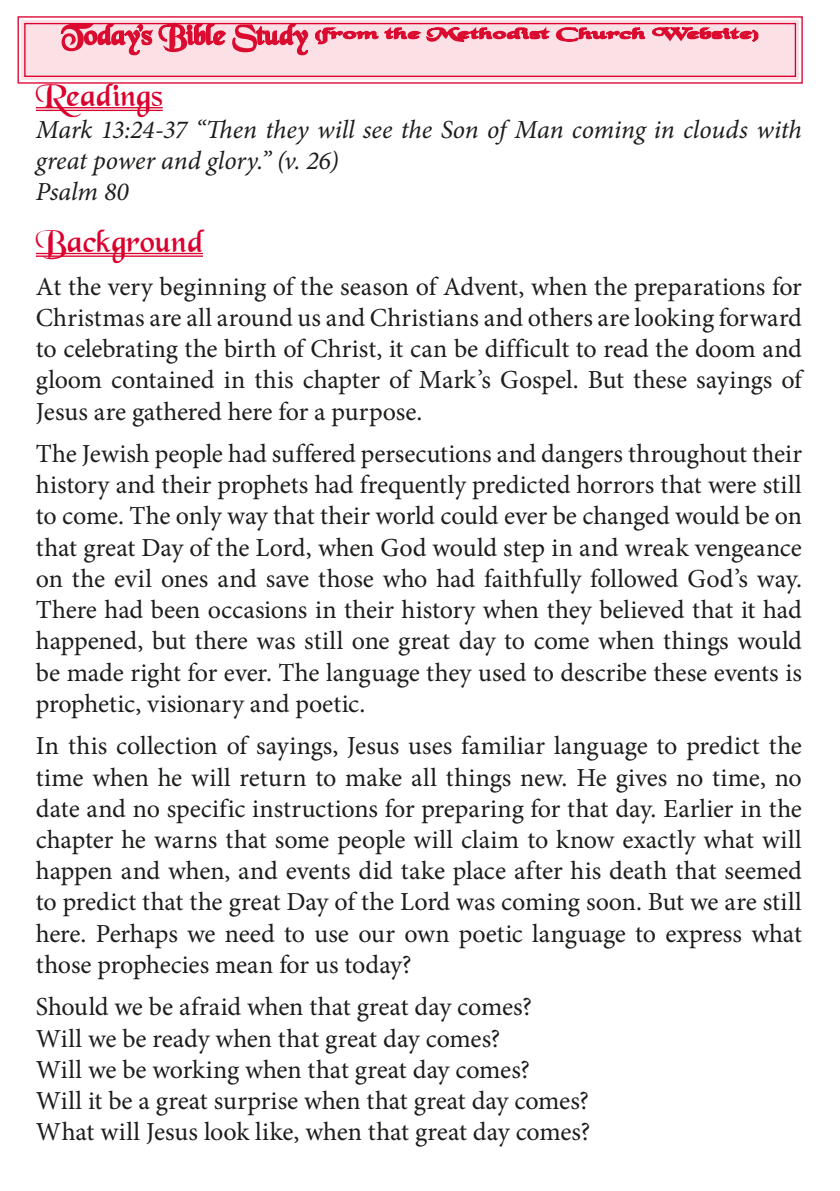
<style>
.page{position:relative;width:840px;height:1191px;background:#fff}
.page>*{position:absolute;margin:0;border:0;box-sizing:border-box;transform-origin:0 0}
.t1{font:34px "Black Chancery";letter-spacing:.005em;color:#db002e}
.t2{font:26px/31.2px "Minion Pro";letter-spacing:-.005em;color:#1d1d1b;text-align:justify}
.t3{font:italic 26px/31.2px "Minion Pro";letter-spacing:-.005em;color:#1d1d1b}
.t4{font:15px "Black Chancery";letter-spacing:.02em;color:#db0b30;scale:2 1}
.s1{font-size:30px}
</style>
<div class="page">
<svg style="left:17px;top:16px;width:786px;height:68px;background:#f6bfca"></svg>
<div style="left:24px;top:23px;width:771px;height:54px;border:1px solid #db002e"></div>
<hr style="left:36px;top:107px;width:127px;height:1px;background:#db002e">
<hr style="left:36px;top:110px;width:127px;height:1px;background:#db002e">
<hr style="left:36px;top:253px;width:167px;height:1px;background:#db002e">
<hr style="left:36px;top:255px;width:167px;height:2px;background:#db002e">
<p class="t4" style="left:62px;top:28px;width:350px"><span class="s1">Today’s Bible Study</span> (from the Methodist Church Website)</p>
<h1 class="t1" style="left:36px;top:84px;width:128px">Readings</h1>
<p class="t3" style="left:36px;top:114px;width:767px">Mark 13:24-37 “Then they will see the Son of Man coming in clouds with great power and glory.” (v. 26)<br>Psalm 80</p>
<h1 class="t1" style="left:36px;top:229px;width:168px">Background</h1>
<p class="t2" style="left:36px;top:271px;width:767px">At the very beginning of the season of Advent, when the preparations for Christmas are all around us and Christians and others are looking forward to celebrating the birth of Christ, it can be difficult to read the doom and gloom contained in this chapter of Mark’s Gospel. But these sayings of Jesus are gathered here for a purpose.</p>
<p class="t2" style="left:36px;top:438px;width:767px">The Jewish people had suffered persecutions and dangers throughout their history and their prophets had frequently predicted horrors that were still to come. The only way that their world could ever be changed would be on that great Day of the Lord, when God would step in and wreak vengeance on the evil ones and save those who had faithfully followed God’s way.<br>There had been occasions in their history when they believed that it had happened, but there was still one great day to come when things would be made right for ever. The language they used to describe these events is prophetic, visionary and poetic.</p>
<p class="t2" style="left:36px;top:730px;width:767px">In this collection of sayings, Jesus uses familiar language to predict the time when he will return to make all things new. He gives no time, no date and no specific instructions for preparing for that day. Earlier in the chapter he warns that some people will claim to know exactly what will happen and when, and events did take place after his death that seemed to predict that the great Day of the Lord was coming soon. But we are still here. Perhaps we need to use our own poetic language to express what those prophecies mean for us today?</p>
<p class="t2" style="left:36px;top:991px;width:555px;text-align:left">Should we be afraid when that great day comes?<br>Will we be ready when that great day comes?<br>Will we be working when that great day comes?<br>Will it be a great surprise when that great day comes?<br>What will Jesus look like, when that great day comes?</p>
</div>
